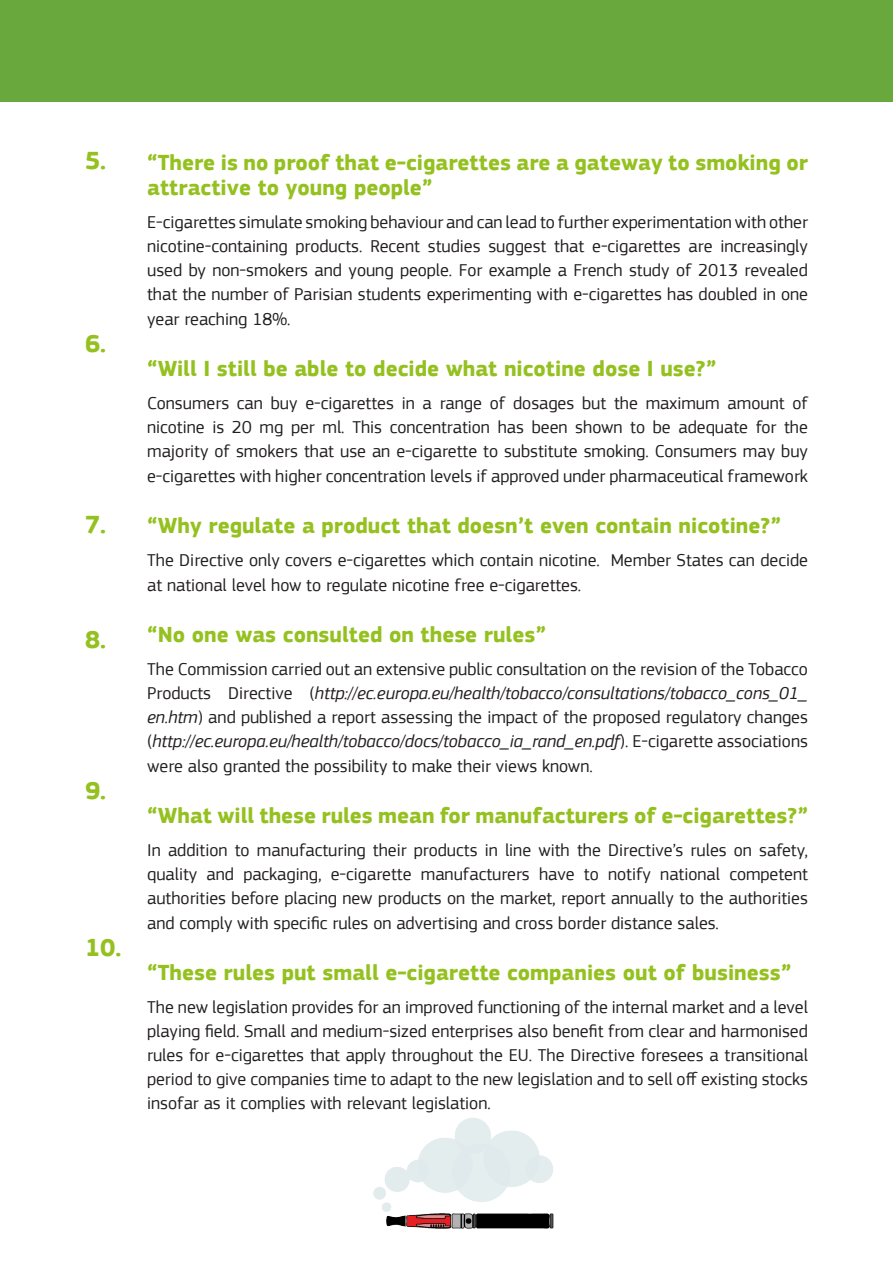
<style>
.page{position:relative;width:893px;height:1263px;background:#fff}
.page>*{position:absolute;margin:0;border:0;box-sizing:border-box;transform-origin:0 0}
.t1{font:700 25.5px "EC Square Sans Pro";color:#94c11f}
.t2{font:700 22.5px/25.5px "EC Square Sans Pro";color:#94c11f}
.t3{font:18px/24.3px "EC Square Sans Pro";color:#231f20;text-align:justify}
.s1{font-style:italic}
</style>
<div class="page">
<img style="left:373px;top:1118px;width:181px;height:111px">
<div style="left:0;top:0;width:893px;height:101px;background:#68a83c"></div>
<p class="t1" style="left:85px;top:146px;width:23px">5.</p>
<p class="t1" style="left:85px;top:328px;width:23px">6.</p>
<p class="t1" style="left:85px;top:509px;width:23px">7.</p>
<p class="t1" style="left:85px;top:624px;width:23px">8.</p>
<p class="t1" style="left:85px;top:775px;width:23px">9.</p>
<p class="t1" style="left:85px;top:932px;width:38px">10.</p>
<p class="t2" style="left:147px;top:150px;width:662px">“There is no proof that e-cigarettes are a gateway to smoking or attractive to young people”</p>
<p class="t3" style="left:147px;top:210px;width:662px">E-cigarettes simulate smoking behaviour and can lead to further experimentation with other nicotine-containing products. Recent studies suggest that e-cigarettes are increasingly used by non-smokers and young people. For example a French study of 2013 revealed that the number of Parisian students experimenting with e-cigarettes has doubled in one year reaching 18%.</p>
<p class="t2" style="left:147px;top:357px;width:571px">“Will I still be able to decide what nicotine dose I use?”</p>
<p class="t3" style="left:147px;top:391px;width:662px">Consumers can buy e-cigarettes in a range of dosages but the maximum amount of nicotine is 20 mg per ml. This concentration has been shown to be adequate for the majority of smokers that use an e-cigarette to substitute smoking. Consumers may buy e-cigarettes with higher concentration levels if approved under pharmaceutical framework</p>
<p class="t2" style="left:147px;top:514px;width:635px">“Why regulate a product that doesn’t even contain nicotine?”</p>
<p class="t3" style="left:147px;top:547px;width:662px;line-height:25.5px">The Directive only covers e-cigarettes which contain nicotine. Member States can decide at national level how to regulate nicotine free e-cigarettes.</p>
<p class="t2" style="left:147px;top:623px;width:400px">“No one was consulted on these rules”</p>
<p class="t3" style="left:147px;top:657px;width:662px">The Commission carried out an extensive public consultation on the revision of the Tobacco Products Directive (<span class="s1">http://ec.europa.eu/health/tobacco/consultations/tobacco_cons_01_ en.htm</span>) and published a report assessing the impact of the proposed regulatory changes (<span class="s1">http://ec.europa.eu/health/tobacco/docs/tobacco_ia_rand_en.pdf</span>). E-cigarette associations were also granted the possibility to make their views known.</p>
<p class="t2" style="left:147px;top:804px;width:662px">“What will these rules mean for manufacturers of e-cigarettes?”</p>
<p class="t3" style="left:147px;top:838px;width:662px">In addition to manufacturing their products in line with the Directive’s rules on safety, quality and packaging, e-cigarette manufacturers have to notify national competent authorities before placing new products on the market, report annually to the authorities and comply with specific rules on advertising and cross border distance sales.</p>
<p class="t2" style="left:147px;top:961px;width:646px">“These rules put small e-cigarette companies out of business”</p>
<p class="t3" style="left:147px;top:995px;width:662px">The new legislation provides for an improved functioning of the internal market and a level playing field. Small and medium-sized enterprises also benefit from clear and harmonised rules for e-cigarettes that apply throughout the EU. The Directive foresees a transitional period to give companies time to adapt to the new legislation and to sell off existing stocks insofar as it complies with relevant legislation.</p>
</div>
